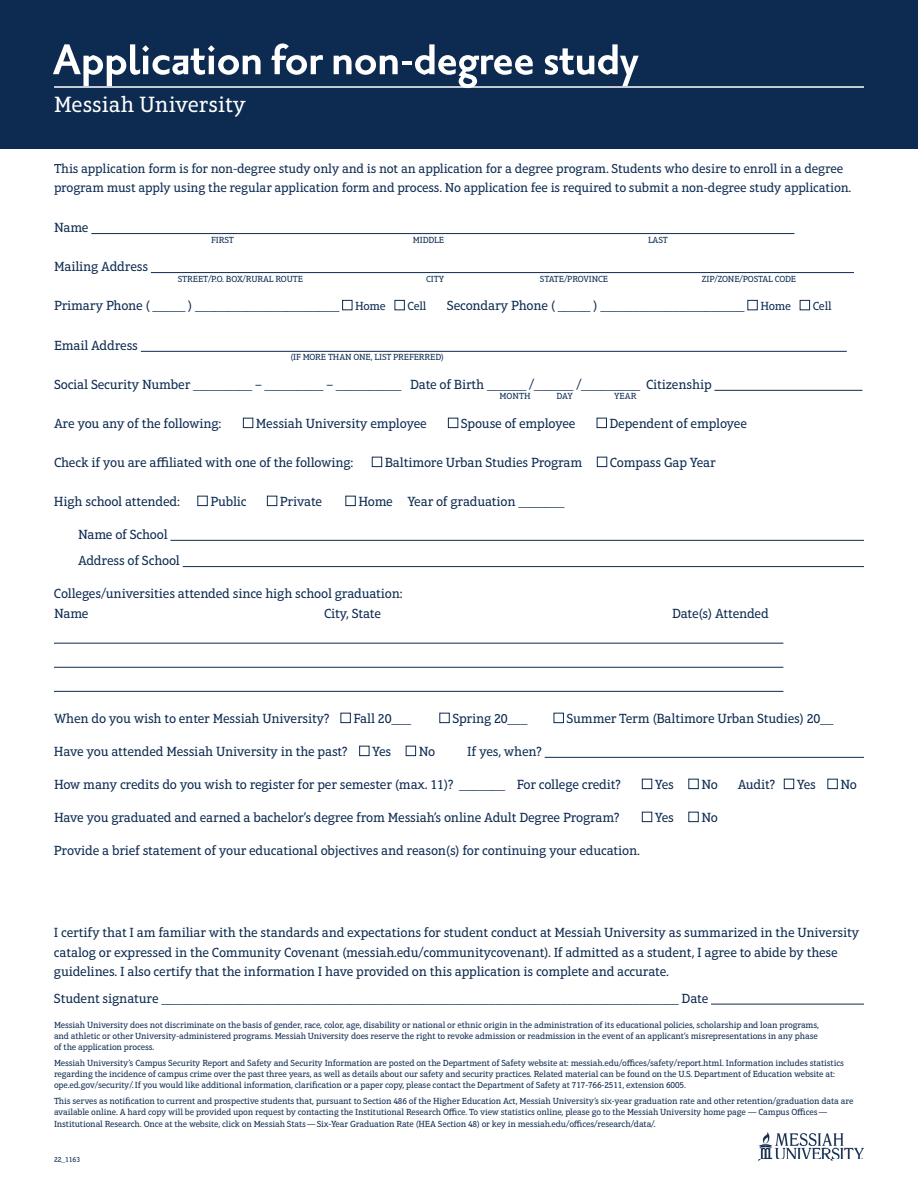
<style>
.page{position:relative;width:918px;height:1188px;background:#fff}
.page>*{position:absolute;margin:0;border:0;box-sizing:border-box;transform-origin:0 0}
.t1{font:700 52.5px "Priori Sans OT";letter-spacing:-.015em;color:#fff}
.t2{font:22.5px "Aptifer Slab LT Pro";color:#fff}
.t3{font:13.5px/19.5px "Aptifer Slab LT Pro";letter-spacing:-.015em;color:#0d2b51}
.t4{font:13.2px/19.5px "Aptifer Slab LT Pro";letter-spacing:-.02em;color:#0d2b51}
.t5{font:12px "Aptifer Slab LT Pro";letter-spacing:-.015em;color:#0d2b51}
.t6{font:9px/11.2px "Aptifer Slab LT Pro";letter-spacing:-.015em;color:#0d2b51}
.t7{font:7.5px "Aptifer Slab LT Pro";letter-spacing:-.015em;color:#0d2b51}
.s1{font-size:12px}
</style>
<div class="page">
<hr style="left:91px;top:233px;width:703px;height:1px;background:#0d2b51">
<hr style="left:151px;top:272px;width:703px;height:1px;background:#0d2b51">
<hr style="left:141px;top:351px;width:706px;height:1px;background:#0d2b51">
<hr style="left:714px;top:390px;width:149px;height:1px;background:#0d2b51">
<hr style="left:170px;top:540px;width:694px;height:1px;background:#0d2b51">
<hr style="left:183px;top:566px;width:681px;height:1px;background:#0d2b51">
<hr style="left:54px;top:643px;width:729px;height:1px;background:#0d2b51">
<hr style="left:54px;top:667px;width:729px;height:1px;background:#0d2b51">
<hr style="left:54px;top:691px;width:729px;height:1px;background:#0d2b51">
<hr style="left:545px;top:757px;width:319px;height:1px;background:#0d2b51">
<hr style="left:711px;top:1004px;width:153px;height:1px;background:#0d2b51">
<div style="left:342px;top:300px;width:10px;height:10px;border:1px solid #0d2b51"></div>
<div style="left:395px;top:300px;width:10px;height:10px;border:1px solid #0d2b51"></div>
<div style="left:747px;top:300px;width:11px;height:10px;border:1px solid #0d2b51"></div>
<div style="left:800px;top:300px;width:10px;height:10px;border:1px solid #0d2b51"></div>
<div style="left:243px;top:418px;width:10px;height:10px;border:1px solid #0d2b51"></div>
<div style="left:448px;top:418px;width:10px;height:10px;border:1px solid #0d2b51"></div>
<div style="left:597px;top:418px;width:10px;height:10px;border:1px solid #0d2b51"></div>
<div style="left:372px;top:457px;width:10px;height:10px;border:1px solid #0d2b51"></div>
<div style="left:597px;top:457px;width:10px;height:10px;border:1px solid #0d2b51"></div>
<div style="left:197px;top:496px;width:11px;height:10px;border:1px solid #0d2b51"></div>
<div style="left:267px;top:496px;width:10px;height:10px;border:1px solid #0d2b51"></div>
<div style="left:345px;top:496px;width:11px;height:10px;border:1px solid #0d2b51"></div>
<div style="left:340px;top:713px;width:11px;height:10px;border:1px solid #0d2b51"></div>
<div style="left:439px;top:713px;width:11px;height:10px;border:1px solid #0d2b51"></div>
<div style="left:554px;top:713px;width:10px;height:10px;border:1px solid #0d2b51"></div>
<div style="left:359px;top:746px;width:10px;height:10px;border:1px solid #0d2b51"></div>
<div style="left:406px;top:746px;width:10px;height:10px;border:1px solid #0d2b51"></div>
<div style="left:642px;top:779px;width:10px;height:10px;border:1px solid #0d2b51"></div>
<div style="left:688px;top:779px;width:11px;height:10px;border:1px solid #0d2b51"></div>
<div style="left:784px;top:779px;width:10px;height:10px;border:1px solid #0d2b51"></div>
<div style="left:827px;top:779px;width:11px;height:10px;border:1px solid #0d2b51"></div>
<div style="left:642px;top:812px;width:10px;height:10px;border:1px solid #0d2b51"></div>
<div style="left:688px;top:812px;width:11px;height:10px;border:1px solid #0d2b51"></div>
<div style="left:0;top:0;width:918px;height:148px;background:#0d2b51"></div>
<hr style="left:54px;top:86px;width:810px;height:2px;background:#fff">
<img style="left:758px;top:1133px;width:106px;height:28px">
<p class="t1" style="left:52px;top:36px;width:588px">Application for non-degree study</p>
<p class="t2" style="left:54px;top:91px;width:193px">Messiah University</p>
<p class="t4" style="left:54px;top:159px;width:799px">This application form is for non-degree study only and is not an application for a degree program. Students who desire to enroll in a degree program must apply using the regular application form and process. No application fee is required to submit a non-degree study application.</p>
<p class="t3" style="left:54px;top:218px;width:36px">Name</p>
<p class="t6" style="left:211px;top:234px;width:24px">FIRST</p>
<p class="t6" style="left:413px;top:234px;width:33px">MIDDLE</p>
<p class="t6" style="left:648px;top:234px;width:21px">LAST</p>
<p class="t3" style="left:54px;top:257px;width:96px">Mailing Address</p>
<p class="t6" style="left:178px;top:273px;width:127px">STREET/P.O. BOX/RURAL ROUTE</p>
<p class="t6" style="left:426px;top:273px;width:20px">CITY</p>
<p class="t6" style="left:540px;top:273px;width:70px">STATE/PROVINCE</p>
<p class="t6" style="left:702px;top:273px;width:96px">ZIP/ZONE/POSTAL CODE</p>
<p class="t3" style="left:54px;top:296px;width:333px">Primary Phone ( _____ ) ______________________ <span class="s1">Home</span></p>
<p class="t5" style="left:407px;top:299px;width:21px">Cell</p>
<p class="t3" style="left:447px;top:296px;width:346px">Secondary Phone ( _____ ) ______________________ <span class="s1">Home</span></p>
<p class="t5" style="left:813px;top:299px;width:21px">Cell</p>
<p class="t3" style="left:54px;top:336px;width:86px">Email Address</p>
<p class="t6" style="left:290px;top:352px;width:155px">(IF MORE THAN ONE, LIST PREFERRED)</p>
<p class="t3" style="left:54px;top:375px;width:659px">Social Security Number _________ – _________ – __________ Date of Birth ______ /______ /_________ Citizenship</p>
<p class="t6" style="left:500px;top:391px;width:33px">MONTH</p>
<p class="t6" style="left:556px;top:391px;width:18px">DAY</p>
<p class="t6" style="left:614px;top:391px;width:24px">YEAR</p>
<p class="t3" style="left:54px;top:414px;width:169px">Are you any of the following:</p>
<p class="t3" style="left:256px;top:414px;width:172px">Messiah University employee</p>
<p class="t3" style="left:461px;top:414px;width:116px">Spouse of employee</p>
<p class="t3" style="left:610px;top:414px;width:139px">Dependent of employee</p>
<p class="t3" style="left:54px;top:453px;width:301px">Check if you are affiliated with one of the following:</p>
<p class="t3" style="left:385px;top:453px;width:199px">Baltimore Urban Studies Program</p>
<p class="t3" style="left:610px;top:453px;width:107px">Compass Gap Year</p>
<p class="t3" style="left:54px;top:492px;width:128px">High school attended:</p>
<p class="t3" style="left:210px;top:492px;width:38px">Public</p>
<p class="t3" style="left:280px;top:492px;width:44px">Private</p>
<p class="t3" style="left:358px;top:492px;width:208px">Home Year of graduation _______</p>
<p class="t3" style="left:78px;top:525px;width:91px">Name of School</p>
<p class="t3" style="left:78px;top:551px;width:103px">Address of School</p>
<p class="t3" style="left:54px;top:584px;width:350px">Colleges/universities attended since high school graduation:</p>
<p class="t3" style="left:54px;top:603px;width:36px">Name</p>
<p class="t3" style="left:324px;top:603px;width:59px">City, State</p>
<p class="t3" style="left:672px;top:603px;width:98px">Date(s) Attended</p>
<p class="t3" style="left:54px;top:709px;width:277px">When do you wish to enter Messiah University?</p>
<p class="t3" style="left:353px;top:709px;width:59px">Fall 20___</p>
<p class="t3" style="left:452px;top:709px;width:77px">Spring 20___</p>
<p class="t3" style="left:567px;top:709px;width:268px">Summer Term (Baltimore Urban Studies) 20__</p>
<p class="t3" style="left:54px;top:742px;width:295px">Have you attended Messiah University in the past?</p>
<p class="t3" style="left:372px;top:742px;width:21px">Yes</p>
<p class="t3" style="left:419px;top:742px;width:18px">No</p>
<p class="t3" style="left:467px;top:742px;width:76px">If yes, when?</p>
<p class="t3" style="left:54px;top:775px;width:569px">How many credits do you wish to register for per semester (max. 11)? _______ For college credit?</p>
<p class="t3" style="left:655px;top:775px;width:21px">Yes</p>
<p class="t3" style="left:701px;top:775px;width:18px">No</p>
<p class="t3" style="left:738px;top:775px;width:39px">Audit?</p>
<p class="t3" style="left:797px;top:775px;width:21px">Yes</p>
<p class="t3" style="left:840px;top:775px;width:18px">No</p>
<p class="t3" style="left:54px;top:808px;width:567px">Have you graduated and earned a bachelor’s degree from Messiah’s online Adult Degree Program?</p>
<p class="t3" style="left:655px;top:808px;width:21px">Yes</p>
<p class="t3" style="left:701px;top:808px;width:18px">No</p>
<p class="t3" style="left:54px;top:841px;width:588px">Provide a brief statement of your educational objectives and reason(s) for continuing your education.</p>
<p class="t3" style="left:54px;top:923px;width:807px">I certify that I am familiar with the standards and expectations for student conduct at Messiah University as summarized in the University catalog or expressed in the Community Covenant (messiah.edu/communitycovenant). If admitted as a student, I agree to abide by these guidelines. I also certify that the information I have provided on this application is complete and accurate.</p>
<p class="t3" style="left:54px;top:988px;width:656px">Student signature _______________________________________________________________________________ Date</p>
<p class="t6" style="left:54px;top:1019px;width:767px;text-align:justify">Messiah University does not discriminate on the basis of gender, race, color, age, disability or national or ethnic origin in the administration of its educational policies, scholarship and loan programs, and athletic or other University-administered programs. Messiah University does reserve the right to revoke admission or readmission in the event of an applicant’s misrepresentations in any phase of the application process.</p>
<p class="t6" style="left:54px;top:1057px;width:792px">Messiah University’s Campus Security Report and Safety and Security Information are posted on the Department of Safety website at: messiah.edu/offices/safety/report.html. Information includes statistics regarding the incidence of campus crime over the past three years, as well as details about our safety and security practices. Related material can be found on the U.S. Department of Education website at: ope.ed.gov/security/. If you would like additional information, clarification or a paper copy, please contact the Department of Safety at 717-766-2511, extension 6005.</p>
<p class="t6" style="left:54px;top:1096px;width:801px">This serves as notification to current and prospective students that, pursuant to Section 486 of the Higher Education Act, Messiah University’s six-year graduation rate and other retention/graduation data are available online. A hard copy will be provided upon request by contacting the Institutional Research Office. To view statistics online, please go to the Messiah University home page — Campus Offices—<br>Institutional Research. Once at the website, click on Messiah Stats—Six-Year Graduation Rate (HEA Section 48) or key in messiah.edu/offices/research/data/.</p>
<p class="t7" style="left:54px;top:1155px;width:28px">22_1163</p>
</div>
